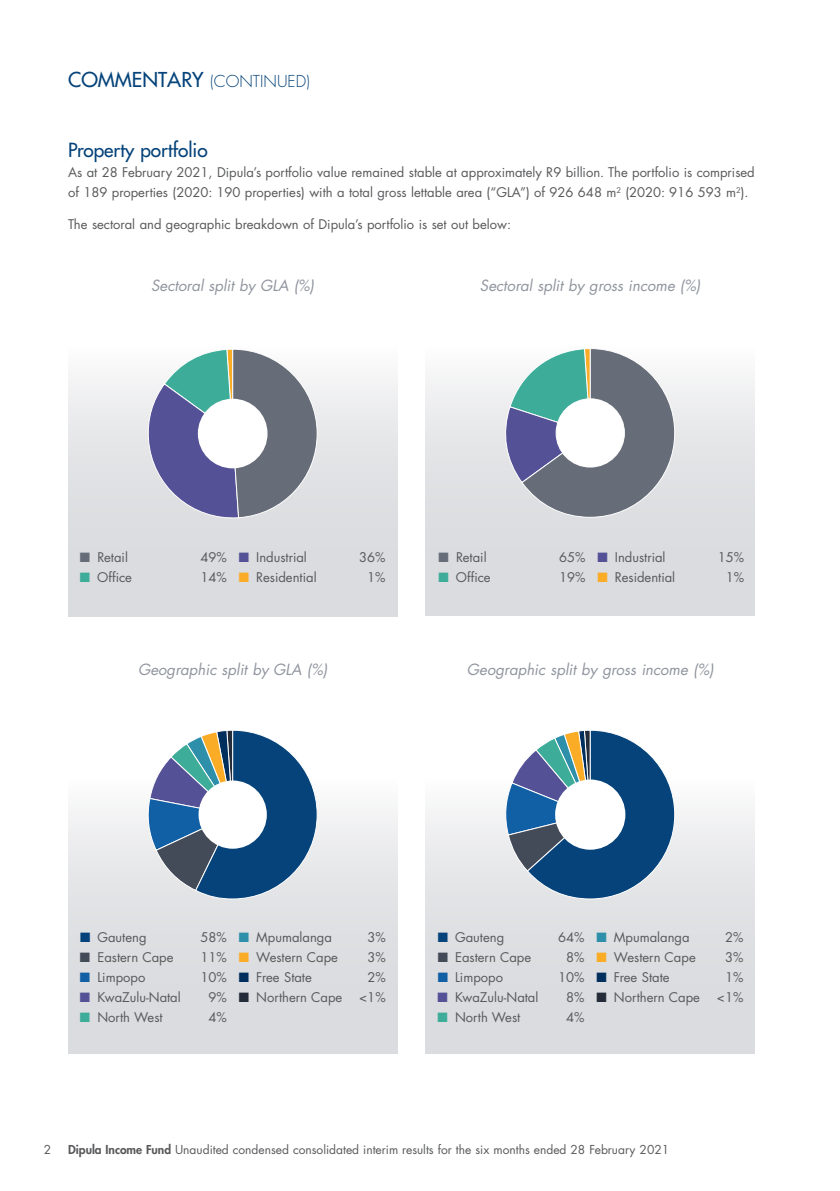
<style>
.page{position:relative;width:840px;height:1191px;background:#fff}
.page>*{position:absolute;margin:0;border:0;box-sizing:border-box;transform-origin:0 0}
.t1{font:500 19px "Futura LT Pro";color:#05437a}
.t2{font:300 16px "Futura LT Pro";color:#05437a}
.t3{font:italic 15px "Futura LT Pro";color:#90949e}
.t4{font:13px/20px "Futura LT Pro";color:#58595b}
.t5{font:12px "Futura LT Pro";color:#58595b}
.s1{font-weight:500;font-size:20px}
.s2{font-weight:800}
</style>
<div class="page">
<div style="left:425px;top:779px;width:329px;height:274px;background:linear-gradient(to bottom,#f5f5f6,#d4d5d9)"></div>
<svg style="left:505px;top:730px;width:169px;height:169px;background:#587e9f"></svg>
<div style="left:556px;top:780px;width:68px;height:68px;background:#fff;border-radius:50%"></div>
<div style="left:555px;top:779px;width:70px;height:70px;border:2px solid #fff;border-radius:50%"></div>
<div style="left:68px;top:779px;width:329px;height:274px;background:linear-gradient(to bottom,#f5f5f6,#d4d5d9)"></div>
<svg style="left:148px;top:730px;width:169px;height:169px;background:#5a7e9e"></svg>
<div style="left:198px;top:780px;width:69px;height:68px;background:#fff;border-radius:50%"></div>
<div style="left:425px;top:346px;width:329px;height:270px;background:linear-gradient(to bottom,#f5f5f6,#d4d5d9)"></div>
<svg style="left:505px;top:348px;width:169px;height:170px;background:#8496a0"></svg>
<div style="left:556px;top:399px;width:68px;height:68px;background:#fff;border-radius:50%"></div>
<div style="left:555px;top:398px;width:69px;height:69px;border:1px solid #fff;border-radius:50%"></div>
<div style="left:68px;top:346px;width:329px;height:271px;background:linear-gradient(to bottom,#f5f5f6,#d4d5d9)"></div>
<svg style="left:148px;top:349px;width:169px;height:169px;background:#838fa3"></svg>
<div style="left:198px;top:399px;width:69px;height:68px;background:#fff;border-radius:50%"></div>
<div style="left:198px;top:399px;width:69px;height:69px;border:1px solid #fff;border-radius:50%"></div>
<svg style="left:438px;top:932px;width:9px;height:9px"></svg>
<svg style="left:438px;top:952px;width:9px;height:9px"></svg>
<svg style="left:438px;top:972px;width:9px;height:9px"></svg>
<svg style="left:438px;top:992px;width:9px;height:9px"></svg>
<svg style="left:438px;top:1012px;width:9px;height:9px"></svg>
<svg style="left:596px;top:932px;width:10px;height:9px"></svg>
<svg style="left:596px;top:952px;width:10px;height:9px"></svg>
<svg style="left:596px;top:972px;width:10px;height:9px"></svg>
<svg style="left:596px;top:992px;width:10px;height:9px"></svg>
<svg style="left:80px;top:932px;width:10px;height:9px"></svg>
<svg style="left:80px;top:952px;width:10px;height:9px"></svg>
<svg style="left:80px;top:972px;width:10px;height:9px"></svg>
<svg style="left:80px;top:992px;width:10px;height:9px"></svg>
<svg style="left:80px;top:1012px;width:10px;height:9px"></svg>
<svg style="left:239px;top:932px;width:9px;height:9px"></svg>
<svg style="left:239px;top:952px;width:9px;height:9px"></svg>
<svg style="left:239px;top:972px;width:9px;height:9px"></svg>
<svg style="left:239px;top:992px;width:9px;height:9px"></svg>
<svg style="left:80px;top:552px;width:10px;height:10px"></svg>
<svg style="left:80px;top:572px;width:10px;height:10px"></svg>
<svg style="left:239px;top:552px;width:9px;height:10px"></svg>
<svg style="left:239px;top:572px;width:9px;height:10px"></svg>
<svg style="left:438px;top:552px;width:10px;height:10px"></svg>
<svg style="left:438px;top:572px;width:10px;height:10px"></svg>
<svg style="left:597px;top:552px;width:10px;height:10px"></svg>
<svg style="left:597px;top:572px;width:10px;height:10px"></svg>
<p class="t2" style="left:68px;top:70px;width:243px"><span class="s1">COMMENTARY</span> (CONTINUED)</p>
<h1 class="t1" style="left:68px;top:136px;width:141px">Property portfolio</h1>
<p class="t4" style="left:68px;top:162px;width:687px">As at 28 February 2021, Dipula’s portfolio value remained stable at approximately R9 billion. The portfolio is comprised of 189 properties (2020: 190 properties) with a total gross lettable area (“GLA”) of 926 648 m<sup>2</sup> (2020: 916 593 m<sup>2</sup>).</p>
<p class="t4" style="left:68px;top:214px;width:444px">The sectoral and geographic breakdown of Dipula’s portfolio is set out below:</p>
<p class="t3" style="left:151px;top:275px;width:164px">Sectoral split by GLA (%)</p>
<p class="t3" style="left:479px;top:275px;width:222px">Sectoral split by gross income (%)</p>
<p class="t4" style="left:97px;top:547px;width:32px">Retail</p>
<p class="t4" style="left:200px;top:547px;width:28px">49%</p>
<p class="t4" style="left:97px;top:567px;width:36px">Office</p>
<p class="t4" style="left:200px;top:567px;width:28px">14%</p>
<p class="t4" style="left:256px;top:547px;width:52px">Industrial</p>
<p class="t4" style="left:359px;top:547px;width:28px">36%</p>
<p class="t4" style="left:256px;top:567px;width:62px">Residential</p>
<p class="t4" style="left:367px;top:567px;width:20px">1%</p>
<p class="t4" style="left:455px;top:547px;width:32px">Retail</p>
<p class="t4" style="left:558px;top:547px;width:28px">65%</p>
<p class="t4" style="left:455px;top:567px;width:36px">Office</p>
<p class="t4" style="left:558px;top:567px;width:28px">19%</p>
<p class="t4" style="left:614px;top:547px;width:52px">Industrial</p>
<p class="t4" style="left:717px;top:547px;width:28px">15%</p>
<p class="t4" style="left:614px;top:567px;width:62px">Residential</p>
<p class="t4" style="left:725px;top:567px;width:20px">1%</p>
<p class="t3" style="left:138px;top:659px;width:191px">Geographic split by GLA (%)</p>
<p class="t3" style="left:466px;top:659px;width:248px">Geographic split by gross income (%)</p>
<p class="t4" style="left:97px;top:926px;width:51px">Gauteng</p>
<p class="t4" style="left:200px;top:926px;width:28px">58%</p>
<p class="t4" style="left:97px;top:946px;width:77px">Eastern Cape</p>
<p class="t4" style="left:200px;top:946px;width:28px">11%</p>
<p class="t4" style="left:97px;top:966px;width:49px">Limpopo</p>
<p class="t4" style="left:200px;top:966px;width:28px">10%</p>
<p class="t4" style="left:97px;top:986px;width:85px">KwaZulu-Natal</p>
<p class="t4" style="left:208px;top:986px;width:20px">9%</p>
<p class="t4" style="left:97px;top:1006px;width:67px">North West</p>
<p class="t4" style="left:208px;top:1006px;width:20px">4%</p>
<p class="t4" style="left:256px;top:926px;width:77px">Mpumalanga</p>
<p class="t4" style="left:367px;top:926px;width:20px">3%</p>
<p class="t4" style="left:256px;top:946px;width:83px">Western Cape</p>
<p class="t4" style="left:367px;top:946px;width:20px">3%</p>
<p class="t4" style="left:256px;top:966px;width:57px">Free State</p>
<p class="t4" style="left:367px;top:966px;width:20px">2%</p>
<p class="t4" style="left:256px;top:986px;width:87px">Northern Cape</p>
<p class="t4" style="left:359px;top:986px;width:28px">&lt;1%</p>
<p class="t4" style="left:455px;top:927px;width:51px">Gauteng</p>
<p class="t4" style="left:558px;top:927px;width:28px">64%</p>
<p class="t4" style="left:455px;top:947px;width:77px">Eastern Cape</p>
<p class="t4" style="left:566px;top:947px;width:20px">8%</p>
<p class="t4" style="left:455px;top:967px;width:49px">Limpopo</p>
<p class="t4" style="left:558px;top:967px;width:28px">10%</p>
<p class="t4" style="left:455px;top:987px;width:85px">KwaZulu-Natal</p>
<p class="t4" style="left:566px;top:987px;width:20px">8%</p>
<p class="t4" style="left:455px;top:1006px;width:67px">North West</p>
<p class="t4" style="left:566px;top:1006px;width:20px">4%</p>
<p class="t4" style="left:613px;top:926px;width:77px">Mpumalanga</p>
<p class="t4" style="left:724px;top:926px;width:20px">2%</p>
<p class="t4" style="left:613px;top:946px;width:83px">Western Cape</p>
<p class="t4" style="left:724px;top:946px;width:20px">3%</p>
<p class="t4" style="left:613px;top:966px;width:57px">Free State</p>
<p class="t4" style="left:724px;top:966px;width:20px">1%</p>
<p class="t4" style="left:613px;top:986px;width:87px">Northern Cape</p>
<p class="t4" style="left:716px;top:986px;width:28px">&lt;1%</p>
<p class="t5" style="left:44px;top:1141px;width:9px">2</p>
<p class="t5" style="left:68px;top:1141px;width:602px"><span class="s2">Dipula Income Fund</span> Unaudited condensed consolidated interim results for the six months ended 28 February 2021</p>
</div>
